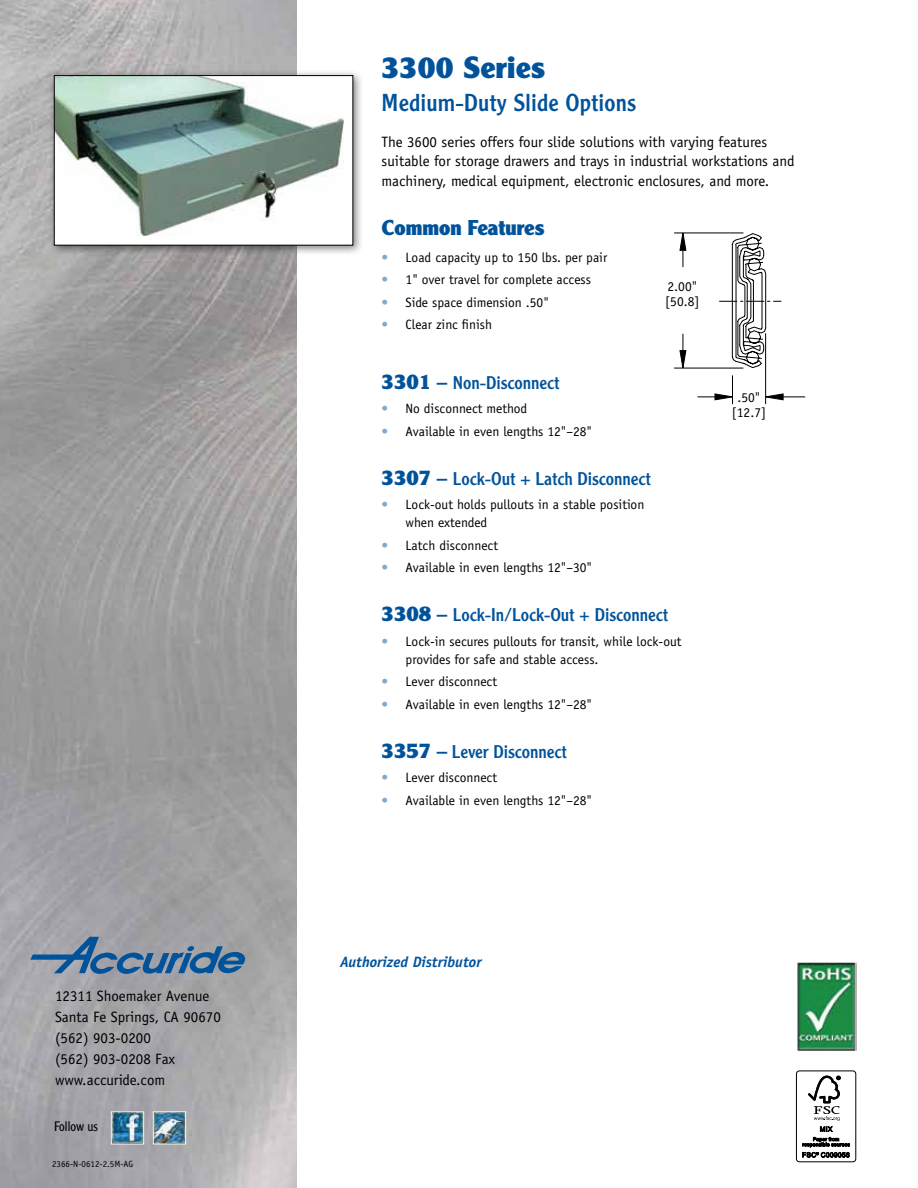
<style>
.page{position:relative;width:918px;height:1188px;background:#fff}
.page>*{position:absolute;margin:0;border:0;box-sizing:border-box;transform-origin:0 0}
.t1{font:900 30px "Clearface Gothic LH";letter-spacing:.01em;color:#00539b}
.t2{font:24px "Clearface Gothic LH";letter-spacing:.01em;color:#00539b}
.t3{font:900 21px "Clearface Gothic LH";color:#00539b}
.t4{font:18px "Clearface Gothic LH";color:#00539b}
.t5{font:15px/21px "Officina Sans";color:#000}
.t6{font:italic 700 15px "Officina Sans";color:#00539b}
.t7{font:13.5px/15px "Officina Sans";color:#000}
.t8{font:300 13.5px "Clearface Gothic LH";color:#000}
.t9{font:9px "Officina Sans";color:#000}
.s1{color:#80a9cd}
.s2{font-weight:900;font-size:21px}
.s3{font-size:21px}
</style>
<div class="page">
<img style="left:0;top:0;width:297px;height:1188px">
<div style="left:796px;top:1071px;width:60px;height:91px;border:1px solid #000;border-radius:3px"></div>
<svg style="left:802px;top:1076px;width:48px;height:82px"></svg>
<svg style="left:30px;top:937px;width:215px;height:37px;background:#6f89a3"></svg>
<img style="left:155px;top:1113px;width:29px;height:29px">
<div style="left:153px;top:1111px;width:33px;height:33px;border:1px solid #fff"></div>
<img style="left:113px;top:1113px;width:29px;height:29px">
<div style="left:111px;top:1111px;width:33px;height:33px;border:1px solid #fff"></div>
<img style="left:797px;top:963px;width:59px;height:87px">
<svg style="left:674px;top:232px;width:132px;height:173px"></svg>
<div style="left:48px;top:69px;width:315px;height:187px;background:#000;opacity:.5"></div>
<div style="left:54px;top:76px;width:299px;height:169px;background:#fff"></div>
<img style="left:56px;top:77px;width:288px;height:158px">
<div style="left:54px;top:75px;width:299px;height:170px;border:1px solid #000"></div>
<p class="t5" style="left:55px;top:986px;width:167px">12311 Shoemaker Avenue<br>Santa Fe Springs, CA 90670 (562) 903-0200<br>(562) 903-0208 Fax www.accuride.com</p>
<p class="t8" style="left:54px;top:1118px;width:45px">Follow us</p>
<p class="t9" style="left:52px;top:1159px;width:83px">2366-N-0612-2.5M-AG</p>
<h1 class="t1" style="left:382px;top:49px;width:165px">3300 Series</h1>
<h2 class="t2" style="left:382px;top:87px;width:256px">Medium-Duty Slide Options</h2>
<p class="t5" style="left:382px;top:132px;width:414px;line-height:19.5px">The 3600 series offers four slide solutions with varying features suitable for storage drawers and trays in industrial workstations and machinery, medical equipment, electronic enclosures, and more.</p>
<h3 class="t3" style="left:382px;top:214px;width:164px">Common Features</h3>
<p class="t7" style="left:382px;top:250px;width:227px"><span class="s1">•</span> Load capacity up to 150 lbs. per pair</p>
<p class="t7" style="left:382px;top:272px;width:211px"><span class="s1">•</span> 1" over travel for complete access</p>
<p class="t7" style="left:382px;top:295px;width:169px"><span class="s1">•</span> Side space dimension .50"</p>
<p class="t7" style="left:382px;top:317px;width:112px"><span class="s1">•</span> Clear zinc finish</p>
<p class="t7" style="left:665px;top:279px;width:36px">2.00" [50.8]</p>
<h3 class="t4" style="left:382px;top:371px;width:179px"><span class="s2">3301</span> <span class="s3">–</span> Non-Disconnect</h3>
<p class="t7" style="left:382px;top:401px;width:147px"><span class="s1">•</span> No disconnect method</p>
<p class="t7" style="left:382px;top:424px;width:212px"><span class="s1">•</span> Available in even lengths 12"–28"</p>
<h3 class="t4" style="left:382px;top:467px;width:271px"><span class="s2">3307</span> <span class="s3">–</span> Lock-Out + Latch Disconnect</h3>
<p class="t7" style="left:406px;top:496px;width:240px;line-height:18px;text-indent:-24px"><span class="s1">•</span> Lock-out holds pullouts in a stable position when extended</p>
<p class="t7" style="left:382px;top:538px;width:118px"><span class="s1">•</span> Latch disconnect</p>
<p class="t7" style="left:382px;top:560px;width:212px"><span class="s1">•</span> Available in even lengths 12"–30"</p>
<h3 class="t4" style="left:382px;top:603px;width:288px"><span class="s2">3308</span> <span class="s3">–</span> Lock-In/Lock-Out + Disconnect</h3>
<p class="t7" style="left:406px;top:632px;width:278px;line-height:18px;text-indent:-24px"><span class="s1">•</span> Lock-in secures pullouts for transit, while lock-out provides for safe and stable access.</p>
<p class="t7" style="left:382px;top:674px;width:117px"><span class="s1">•</span> Lever disconnect</p>
<p class="t7" style="left:382px;top:697px;width:212px"><span class="s1">•</span> Available in even lengths 12"–28"</p>
<h3 class="t4" style="left:382px;top:740px;width:187px"><span class="s2">3357</span> <span class="s3">–</span> Lever Disconnect</h3>
<p class="t7" style="left:382px;top:770px;width:117px"><span class="s1">•</span> Lever disconnect</p>
<p class="t7" style="left:382px;top:793px;width:212px"><span class="s1">•</span> Available in even lengths 12"–28"</p>
<p class="t7" style="left:732px;top:390px;width:36px;text-align:center">.50" [12.7]</p>
<p class="t6" style="left:340px;top:953px;width:143px">Authorized Distributor</p>
</div>
